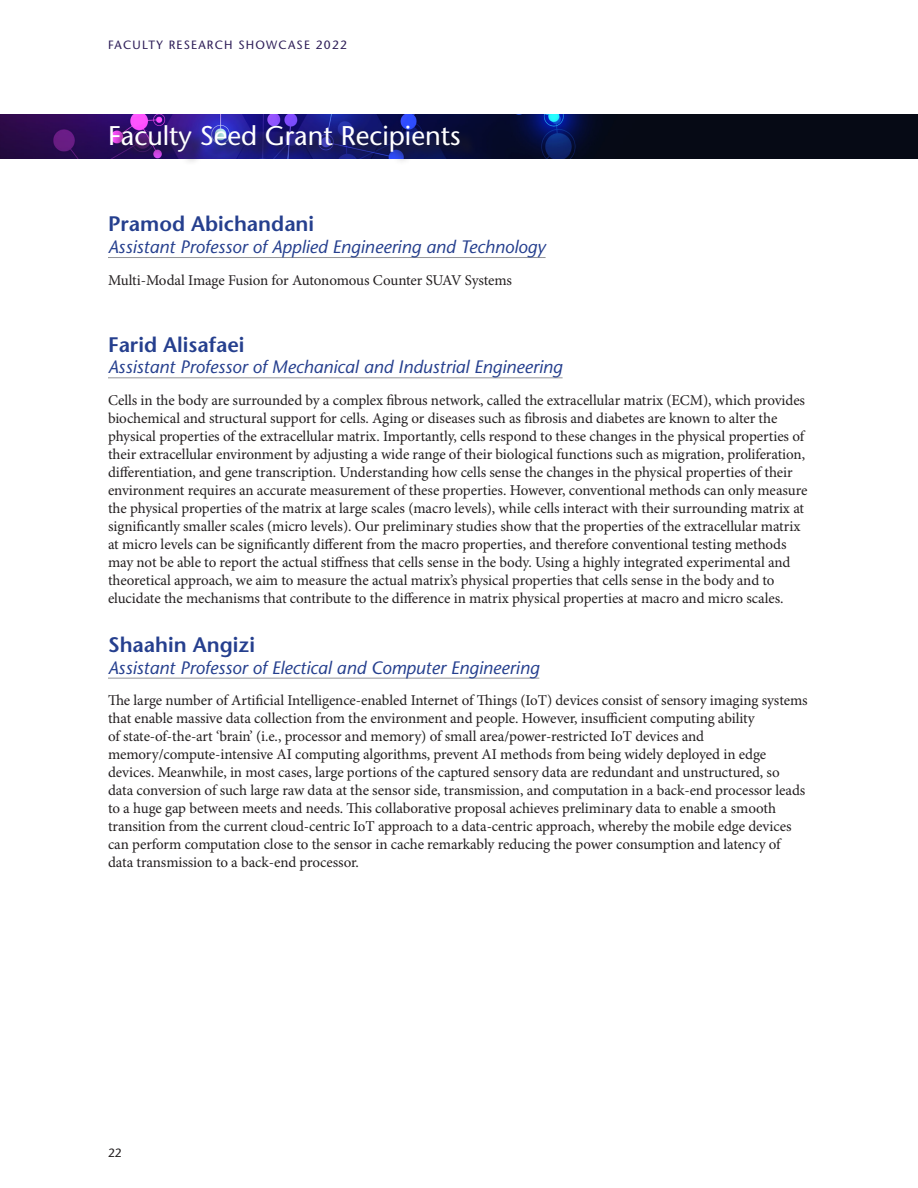
<style>
.page{position:relative;width:918px;height:1188px;background:#fff}
.page>*{position:absolute;margin:0;border:0;box-sizing:border-box;transform-origin:0 0}
.t1{font:500 27px "Stone Sans Std";color:#fff}
.names{font:600 21px "Stone Sans Std";color:#253f8e}
.titles_A{font:italic 500 18px "Stone Sans Std";color:#253f8e}
.text_body_1{font:15px/18px "Minion Pro";letter-spacing:-.005em;color:#231f20}
.t2{font:500 12px "Stone Sans Std";letter-spacing:.1em;color:#2f1f59}
.t3{font:500 12px "Stone Sans Std";color:#231f20}
</style>
<div class="page">
<hr style="left:108px;top:257px;width:438px;height:1px;background:#939598">
<hr style="left:108px;top:377px;width:455px;height:1px;background:#939598">
<hr style="left:108px;top:678px;width:431px;height:1px;background:#939598">
<img style="left:0;top:114px;width:918px;height:45px">
<svg style="left:112px;top:124px;width:366px;height:38px;background:#342d7a"></svg>
<p class="t2" style="left:108px;top:38px;width:240px">FACULTY RESEARCH SHOWCASE 2022</p>
<p class="t1" style="left:108px;top:120px;width:354px">Faculty Seed Grant Recipients</p>
<p class="names" style="left:108px;top:211px;width:208px">Pramod Abichandani</p>
<p class="titles_A" style="left:108px;top:236px;width:439px">Assistant Professor of Applied Engineering and Technology</p>
<p class="text_body_1" style="left:108px;top:271px;width:406px">Multi-Modal Image Fusion for Autonomous Counter SUAV Systems</p>
<p class="names" style="left:108px;top:332px;width:138px">Farid Alisafaei</p>
<p class="titles_A" style="left:108px;top:356px;width:456px">Assistant Professor of Mechanical and Industrial Engineering</p>
<p class="text_body_1" style="left:108px;top:392px;width:701px">Cells in the body are surrounded by a complex fibrous network, called the extracellular matrix (ECM), which provides biochemical and structural support for cells. Aging or diseases such as fibrosis and diabetes are known to alter the physical properties of the extracellular matrix. Importantly, cells respond to these changes in the physical properties of their extracellular environment by adjusting a wide range of their biological functions such as migration, proliferation, differentiation, and gene transcription. Understanding how cells sense the changes in the physical properties of their environment requires an accurate measurement of these properties. However, conventional methods can only measure the physical properties of the matrix at large scales (macro levels), while cells interact with their surrounding matrix at significantly smaller scales (micro levels). Our preliminary studies show that the properties of the extracellular matrix at micro levels can be significantly different from the macro properties, and therefore conventional testing methods may not be able to report the actual stiffness that cells sense in the body. Using a highly integrated experimental and theoretical approach, we aim to measure the actual matrix’s physical properties that cells sense in the body and to elucidate the mechanisms that contribute to the difference in matrix physical properties at macro and micro scales.</p>
<p class="names" style="left:108px;top:632px;width:149px">Shaahin Angizi</p>
<p class="titles_A" style="left:108px;top:657px;width:433px">Assistant Professor of Electical and Computer Engineering</p>
<p class="text_body_1" style="left:108px;top:692px;width:701px">The large number of Artificial Intelligence-enabled Internet of Things (IoT) devices consist of sensory imaging systems that enable massive data collection from the environment and people. However, insufficient computing ability</p>
<p class="text_body_1" style="left:108px;top:728px;width:598px">of state-of-the-art ‘brain’ (i.e., processor and memory) of small area/power-restricted IoT devices and</p>
<p class="text_body_1" style="left:108px;top:746px;width:699px">memory/compute-intensive AI computing algorithms, prevent AI methods from being widely deployed in edge devices. Meanwhile, in most cases, large portions of the captured sensory data are redundant and unstructured, so data conversion of such large raw data at the sensor side, transmission, and computation in a back-end processor leads to a huge gap between meets and needs. This collaborative proposal achieves preliminary data to enable a smooth transition from the current cloud-centric IoT approach to a data-centric approach, whereby the mobile edge devices can perform computation close to the sensor in cache remarkably reducing the power consumption and latency of data transmission to a back-end processor.</p>
<p class="t3" style="left:108px;top:1146px;width:15px">22</p>
</div>
